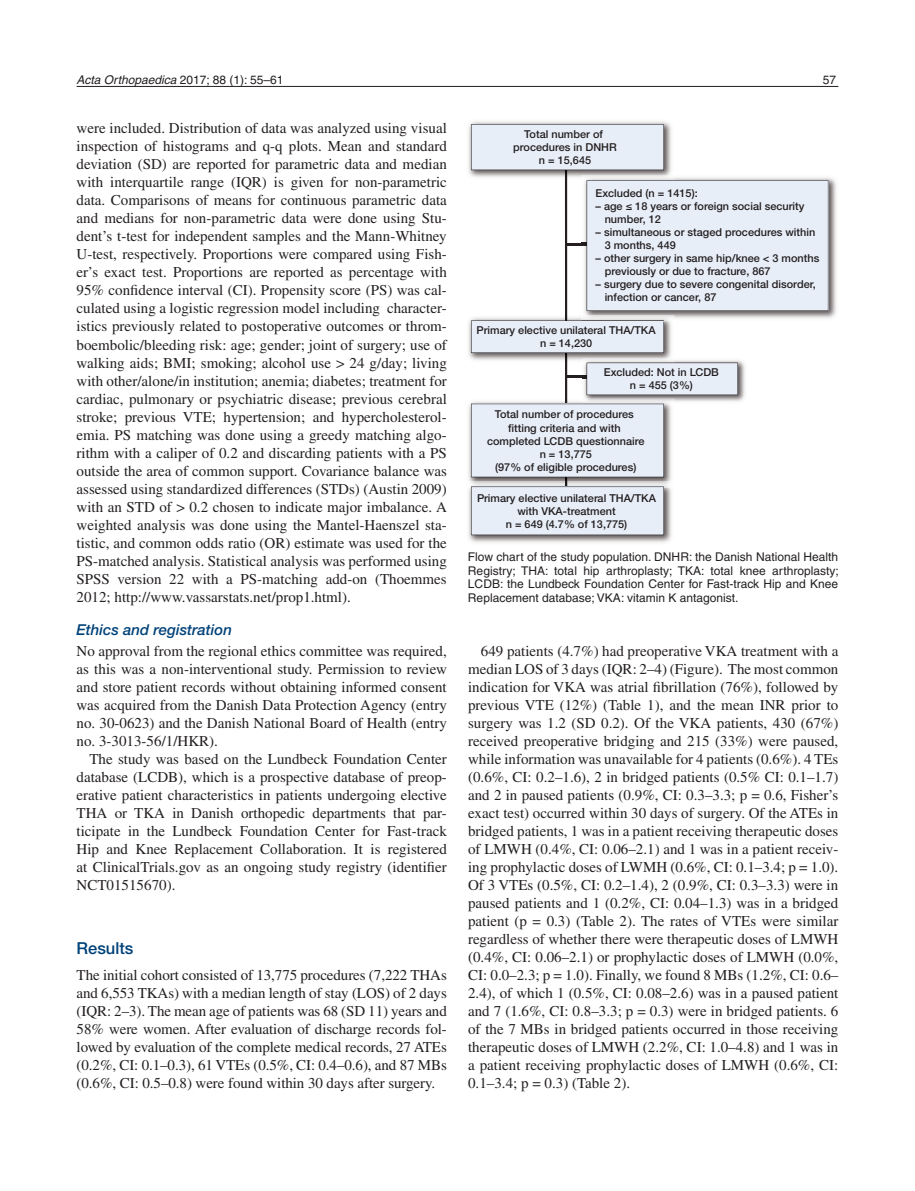
<style>
.page{position:relative;width:915px;height:1191px;background:#fff}
.page>*{position:absolute;margin:0;border:0;box-sizing:border-box;transform-origin:0 0}
.t1{font:500 16.5px "Helvetica Neue LTW1 G";color:#004279}
.t2{font:15px/18px "Times";color:#231f20;text-align:justify}
.t3{font:italic 500 15px "Helvetica Neue LTW1 G";color:#004279}
.t4{font:12px/13.5px "Helvetica";color:#231f20;text-align:justify}
.t5{font:italic 12px "Helvetica";color:#231f20}
.t6{font:500 10.95px/13px "Helvetica Neue LTW1 G";color:#231f20;text-align:center}
.s1{font-style:normal}
</style>
<div class="page">
<hr style="left:77px;top:86px;width:761px;height:1px;background:#231f20">
<hr style="left:564px;top:161px;width:3px;height:335px;background:#231f20">
<hr style="left:566px;top:243px;width:44px;height:2px;background:#231f20">
<hr style="left:566px;top:376px;width:44px;height:2px;background:#231f20">
<img style="left:468px;top:315px;width:204px;height:48px">
<img style="left:565px;top:315px;width:2px;height:48px">
<div style="left:471px;top:320px;width:192px;height:33px;background:#e8eef8"></div>
<img style="left:468px;top:121px;width:204px;height:60px">
<img style="left:564px;top:170px;width:3px;height:11px">
<div style="left:471px;top:124px;width:192px;height:46px;background:#e8eef8"></div>
<img style="left:582px;top:360px;width:163px;height:42px">
<img style="left:582px;top:358px;width:92px;height:5px">
<svg style="left:586px;top:362px;width:151px;height:33px;background:#e0e6ef"></svg>
<img style="left:581px;top:177px;width:255px;height:141px">
<img style="left:581px;top:315px;width:93px;height:6px">
<img style="left:581px;top:320px;width:82px;height:2px">
<img style="left:581px;top:175px;width:93px;height:6px">
<div style="left:586px;top:180px;width:242px;height:131px;background:#e8eef8"></div>
<img style="left:468px;top:398px;width:204px;height:145px">
<img style="left:565px;top:398px;width:2px;height:6px">
<img style="left:582px;top:398px;width:92px;height:6px">
<img style="left:468px;top:481px;width:204px;height:7px">
<svg style="left:471px;top:404px;width:192px;height:131px;background:#dfe4ed"></svg>
<p class="t5" style="left:77px;top:72px;width:208px">Acta Orthopaedica <span class="s1">2017; 88 (1): 55–61</span></p>
<p class="t4" style="left:822px;top:73px;width:15px">57</p>
<p class="t2" style="left:77px;top:119px;width:371px">were included. Distribution of data was analyzed using visual inspection of histograms and q-q plots. Mean and standard deviation (SD) are reported for parametric data and median with interquartile range (IQR) is given for non-parametric data. Comparisons of means for continuous parametric data and medians for non-parametric data were done using Stu&shy;dent’s t-test for independent samples and the Mann-Whitney U-test, respectively. Proportions were compared using Fish&shy;er’s exact test. Proportions are reported as percentage with 95% confidence interval (CI). Propensity score (PS) was cal&shy;culated using a logistic regression model including character&shy;istics previously related to postoperative outcomes or throm&shy;boembolic/bleeding risk: age; gender; joint of surgery; use of walking aids; BMI; smoking; alcohol use &gt; 24 g/day; living with other/alone/in institution; anemia; diabetes; treatment for cardiac, pulmonary or psychiatric disease; previous cerebral stroke; previous VTE; hypertension; and hypercholesterol&shy;emia. PS matching was done using a greedy matching algo&shy;rithm with a caliper of 0.2 and discarding patients with a PS outside the area of common support. Covariance balance was assessed using standardized differences (STDs) (Austin 2009) with an STD of &gt; 0.2 chosen to indicate major imbalance. A weighted analysis was done using the Mantel-Haenszel sta&shy;tistic, and common odds ratio (OR) estimate was used for the PS-matched analysis. Statistical analysis was performed using SPSS version 22 with a PS-matching add-on (Thoemmes 2012; http://www.vassarstats.net/prop1.html).</p>
<p class="t3" style="left:77px;top:620px;width:157px">Ethics and registration</p>
<p class="t2" style="left:77px;top:641px;width:371px">No approval from the regional ethics committee was required, as this was a non-interventional study. Permission to review and store patient records without obtaining informed consent was acquired from the Danish Data Protection Agency (entry no. 30-0623) and the Danish National Board of Health (entry no. 3-3013-56/1/HKR).</p>
<p class="t2" style="left:77px;top:749px;width:371px;text-indent:13px">The study was based on the Lundbeck Foundation Center database (LCDB), which is a prospective database of preop&shy;erative patient characteristics in patients undergoing elective THA or TKA in Danish orthopedic departments that par&shy;ticipate in the Lundbeck Foundation Center for Fast-track Hip and Knee Replacement Collaboration. It is registered at ClinicalTrials.gov as an ongoing study registry (identifier NCT01515670).</p>
<p class="t6" style="left:513px;top:127px;width:105px">Total number of procedures in DNHR n = 15,645</p>
<p class="t6" style="left:595px;top:186px;width:104px">Excluded (n = 1415):</p>
<p class="t6" style="left:604px;top:199px;width:201px;text-align:left;text-indent:-9px">– age ≤ 18 years or foreign social security number, 12</p>
<p class="t6" style="left:604px;top:226px;width:212px;text-align:left;text-indent:-9px">– simultaneous or staged procedures within<br>3 months, 449</p>
<p class="t6" style="left:604px;top:252px;width:216px;text-align:left;text-indent:-9px">– other surgery in same hip/knee &lt; 3 months previously or due to fracture, 867</p>
<p class="t6" style="left:604px;top:278px;width:213px;text-align:left;text-indent:-9px">– surgery due to severe congenital disorder, infection or cancer, 87</p>
<p class="t6" style="left:476px;top:324px;width:180px">Primary elective unilateral THA/TKA n = 14,230</p>
<p class="t6" style="left:603px;top:366px;width:117px">Excluded: Not in LCDB n = 455 (3%)</p>
<p class="t6" style="left:487px;top:408px;width:159px">Total number of procedures fitting criteria and with completed LCDB questionnaire n = 13,775<br>(97% of eligible procedures)</p>
<p class="t6" style="left:477px;top:491px;width:180px">Primary elective unilateral THA/TKA with VKA-treatment<br>n = 649 (4.7% of 13,775)</p>
<p class="t4" style="left:468px;top:550px;width:372px">Flow chart of the study population. DNHR: the Danish National Health Registry; THA: total hip arthroplasty; TKA: total knee arthroplasty; LCDB: the Lundbeck Foundation Center for Fast-track Hip and Knee Replacement database; VKA: vitamin K antagonist.</p>
<p class="t2" style="left:468px;top:641px;width:371px;text-indent:13px">649 patients (4.7%) had preoperative VKA treatment with a median LOS of 3 days (IQR: 2–4) (Figure). The most common indication for VKA was atrial fibrillation (76%), followed by previous VTE (12%) (Table 1), and the mean INR prior to surgery was 1.2 (SD 0.2). Of the VKA patients, 430 (67%) received preoperative bridging and 215 (33%) were paused, while information was unavailable for 4 patients (0.6%). 4 TEs (0.6%, CI: 0.2–1.6), 2 in bridged patients (0.5% CI: 0.1–1.7) and 2 in paused patients (0.9%, CI: 0.3–3.3; p = 0.6, Fisher’s exact test) occurred within 30 days of surgery. Of the ATEs in bridged patients, 1 was in a patient receiving therapeutic doses of LMWH (0.4%, CI: 0.06–2.1) and 1 was in a patient receiv&shy;ing prophylactic doses of LWMH (0.6%, CI: 0.1–3.4; p = 1.0).<br>Of 3 VTEs (0.5%, CI: 0.2–1.4), 2 (0.9%, CI: 0.3–3.3) were in paused patients and 1 (0.2%, CI: 0.04–1.3) was in a bridged patient (p = 0.3) (Table 2). The rates of VTEs were similar regardless of whether there were therapeutic doses of LMWH (0.4%, CI: 0.06–2.1) or prophylactic doses of LMWH (0.0%, CI: 0.0–2.3; p = 1.0). Finally, we found 8 MBs (1.2%, CI: 0.6– 2.4), of which 1 (0.5%, CI: 0.08–2.6) was in a paused patient and 7 (1.6%, CI: 0.8–3.3; p = 0.3) were in bridged patients. 6 of the 7 MBs in bridged patients occurred in those receiving therapeutic doses of LMWH (2.2%, CI: 1.0–4.8) and 1 was in a patient receiving prophylactic doses of LMWH (0.6%, CI:<br>0.1–3.4; p = 0.3) (Table 2).</p>
<p class="t1" style="left:77px;top:938px;width:58px">Results</p>
<p class="t2" style="left:77px;top:965px;width:371px">The initial cohort consisted of 13,775 procedures (7,222 THAs and 6,553 TKAs) with a median length of stay (LOS) of 2 days (IQR: 2–3). The mean age of patients was 68 (SD 11) years and 58% were women. After evaluation of discharge records fol&shy;lowed by evaluation of the complete medical records, 27 ATEs (0.2%, CI: 0.1–0.3), 61 VTEs (0.5%, CI: 0.4–0.6), and 87 MBs (0.6%, CI: 0.5–0.8) were found within 30 days after surgery.</p>
</div>
